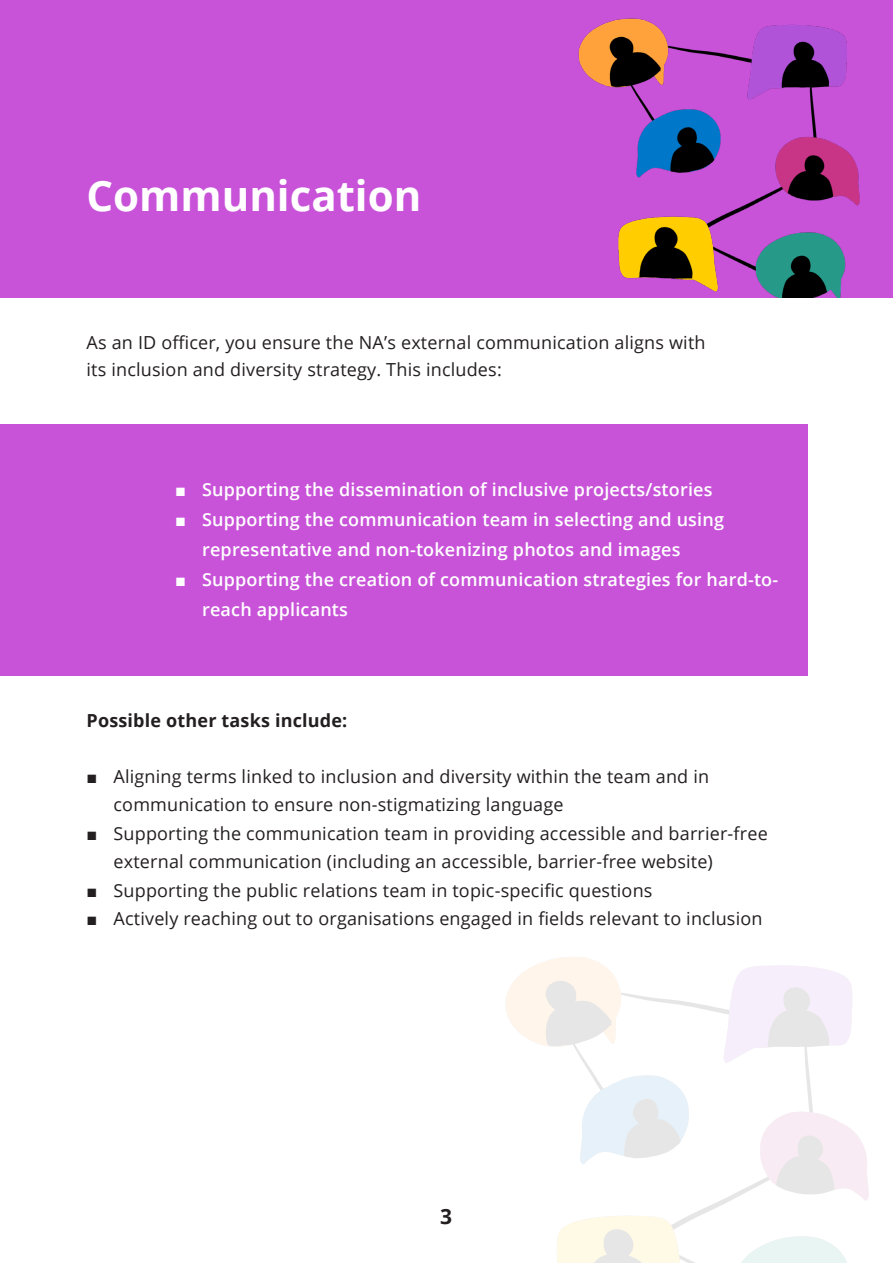
<style>
.page{position:relative;width:893px;height:1263px;background:#fff}
.page>*{position:absolute;margin:0;border:0;box-sizing:border-box;transform-origin:0 0}
.Estilo_de_parágrafo{font:700 42px "Open Sans";color:#fff}
.t1{font:700 21px "Open Sans";color:#231f20}
.t2{font:18px/28.5px "Open Sans";letter-spacing:.01em;color:#231f20}
.t3{font:600 18px/30px "Open Sans";letter-spacing:.01em;color:#fff}
.t4{font:700 18px "Open Sans";letter-spacing:.01em;color:#231f20}
.s1{font-family:"Arial";font-weight:700}
</style>
<div class="page">
<div style="left:0;top:0;width:893px;height:297px;background:#c853d9"></div>
<img style="left:578px;top:18px;width:282px;height:279px">
<div style="left:0;top:424px;width:808px;height:251px;background:#c853d9"></div>
<p class="Estilo_de_parágrafo" style="left:87px;top:166px;width:336px">Communication</p>
<p class="t2" style="left:87px;top:329px;width:621px;line-height:27px">As an ID officer, you ensure the NA’s external communication aligns with its inclusion and diversity strategy. This includes:</p>
<p class="t3" style="left:175px;top:474px;width:539px"><span class="s1">■</span> Supporting the dissemination of inclusive projects/stories</p>
<p class="t3" style="left:202px;top:504px;width:523px;text-indent:-27px"><span class="s1">■</span> Supporting the communication team in selecting and using representative and non-tokenizing photos and images</p>
<p class="t3" style="left:202px;top:564px;width:578px;text-indent:-27px"><span class="s1">■</span> Supporting the creation of communication strategies for hard-to&shy;reach applicants</p>
<p class="t4" style="left:87px;top:708px;width:262px">Possible other tasks include:</p>
<p class="t2" style="left:114px;top:761px;width:597px;text-indent:-27px"><span class="s1">■</span> Aligning terms linked to inclusion and diversity within the team and in communication to ensure non-stigmatizing language</p>
<p class="t2" style="left:114px;top:818px;width:656px;text-indent:-27px"><span class="s1">■</span> Supporting the communication team in providing accessible and barrier-free external communication (including an accessible, barrier-free website)</p>
<p class="t2" style="left:87px;top:875px;width:567px"><span class="s1">■</span> Supporting the public relations team in topic-specific questions</p>
<p class="t2" style="left:87px;top:904px;width:677px"><span class="s1">■</span> Actively reaching out to organisations engaged in fields relevant to inclusion</p>
<p class="t1" style="left:440px;top:1201px;width:13px">3</p>
</div>
